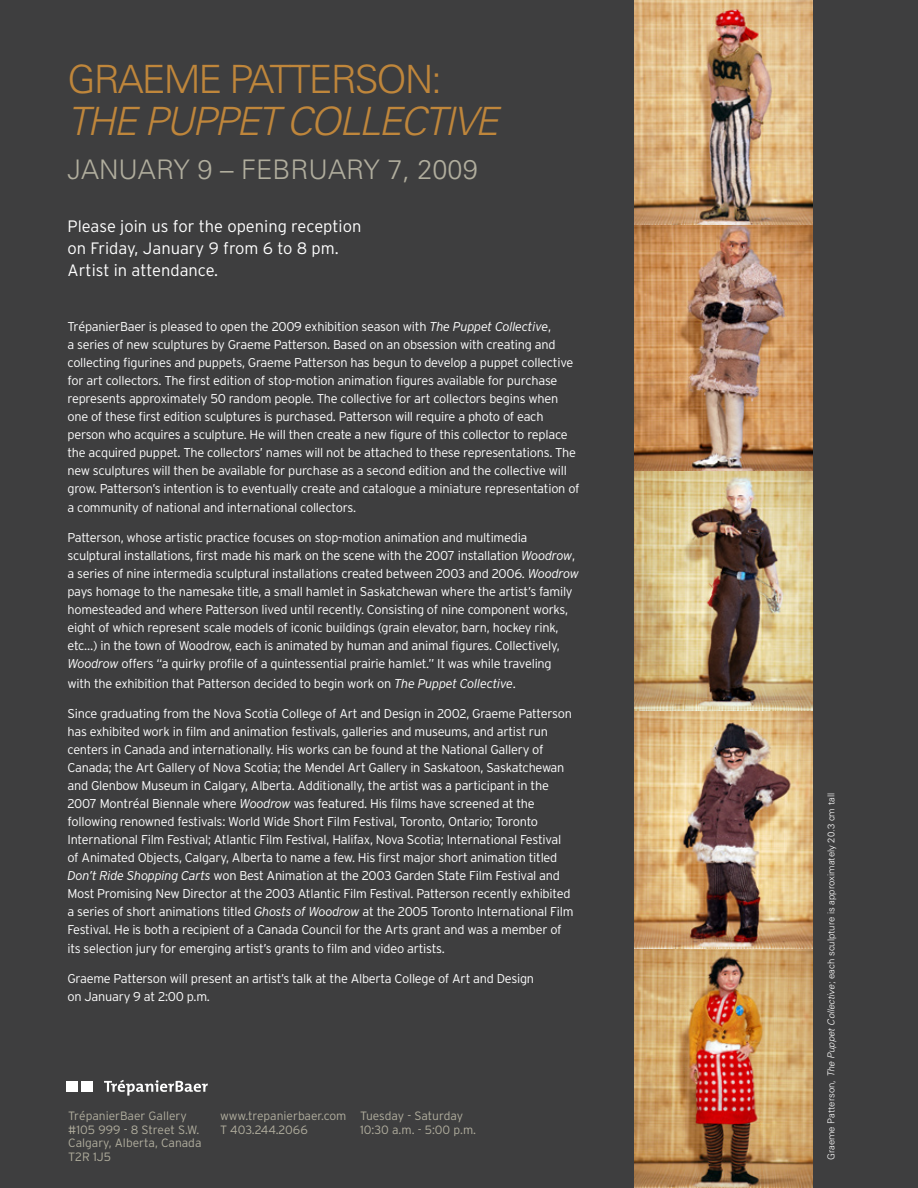
<style>
.page{position:relative;width:918px;height:1188px;background:#3e3e3f}
.page>*{position:absolute;margin:0;border:0;box-sizing:border-box;transform-origin:0 0}
.t1{font:italic 300 39px/42px "Univers";letter-spacing:-.05em;color:#bf863b}
.t2{font:300 27px "Univers";color:#b1ae9e}
.t3{font:300 16.5px/22.4px "Interstate";color:#fff}
.t4{font:300 12.75px/18px "Interstate";letter-spacing:-.02em;color:#fff}
.t5{font:300 12px "Interstate";color:#b1ae9e}
.t6{font:300 9.6px "Univers";color:#fff}
.s1{font-style:normal}
.s2{font-style:italic}
</style>
<div class="page">
<img style="left:634px;top:0;width:178px;height:234px">
<img style="left:635px;top:226px;width:177px;height:245px">
<img style="left:634px;top:471px;width:178px;height:467px">
<img style="left:634px;top:938px;width:178px;height:250px">
<div style="left:66px;top:1081px;width:11px;height:11px;background:#fff"></div>
<div style="left:81px;top:1081px;width:11px;height:11px;background:#fff"></div>
<svg style="left:104px;top:1080px;width:104px;height:16px"></svg>
<p class="t1" style="left:68px;top:57px;width:433px"><span class="s1">GRAEME PATTERSON:<br></span>THE PUPPET COLLECTIVE</p>
<p class="t2" style="left:68px;top:153px;width:412px">JANUARY 9 – FEBRUARY 7, 2009</p>
<p class="t3" style="left:68px;top:214px;width:295px">Please join us for the opening reception on Friday, January 9 from 6 to 8 pm.<br>Artist in attendance.</p>
<p class="t4" style="left:68px;top:317px;width:514px">TrépanierBaer is pleased to open the 2009 exhibition season with <span class="s2">The Puppet Collective</span>,<br>a series of new sculptures by Graeme Patterson. Based on an obsession with creating and collecting figurines and puppets, Graeme Patterson has begun to develop a puppet collective for art collectors. The first edition of stop-motion animation figures available for purchase represents approximately 50 random people. The collective for art collectors begins when one of these first edition sculptures is purchased. Patterson will require a photo of each person who acquires a sculpture. He will then create a new figure of this collector to replace the acquired puppet. The collectors’ names will not be attached to these representations. The new sculptures will then be available for purchase as a second edition and the collective will grow. Patterson’s intention is to eventually create and catalogue a miniature representation of</p>
<p class="t4" style="left:68px;top:499px;width:290px">a community of national and international collectors.</p>
<p class="t4" style="left:68px;top:529px;width:513px">Patterson, whose artistic practice focuses on stop-motion animation and multimedia sculptural installations, first made his mark on the scene with the 2007 installation <span class="s2">Woodrow</span>, a series of nine intermedia sculptural installations created between 2003 and 2006. <span class="s2">Woodrow </span>pays homage to the namesake title, a small hamlet in Saskatchewan where the artist’s family homesteaded and where Patterson lived until recently. Consisting of nine component works, eight of which represent scale models of iconic buildings (grain elevator, barn, hockey rink, etc…) in the town of Woodrow, each is animated by human and animal figures. Collectively, <span class="s2">Woodrow</span> offers “a quirky profile of a quintessential prairie hamlet.” It was while traveling</p>
<p class="t4" style="left:68px;top:674px;width:450px">with the exhibition that Patterson decided to begin work on <span class="s2">The Puppet Collective</span>.</p>
<p class="t4" style="left:68px;top:704px;width:508px">Since graduating from the Nova Scotia College of Art and Design in 2002, Graeme Patterson has exhibited work in film and animation festivals, galleries and museums, and artist run centers in Canada and internationally. His works can be found at the National Gallery of Canada; the Art Gallery of Nova Scotia; the Mendel Art Gallery in Saskatoon, Saskatchewan and Glenbow Museum in Calgary, Alberta. Additionally, the artist was a participant in the 2007 Montréal Biennale where <span class="s2">Woodrow</span> was featured. His films have screened at the following renowned festivals: World Wide Short Film Festival, Toronto, Ontario; Toronto International Film Festival; Atlantic Film Festival, Halifax, Nova Scotia; International Festival of Animated Objects, Calgary, Alberta to name a few. His first major short animation titled <span class="s2">Don’t Ride Shopping Carts</span> won Best Animation at the 2003 Garden State Film Festival and Most Promising New Director at the 2003 Atlantic Film Festival. Patterson recently exhibited a series of short animations titled <span class="s2">Ghosts of Woodrow</span> at the 2005 Toronto International Film Festival. He is both a recipient of a Canada Council for the Arts grant and was a member of</p>
<p class="t4" style="left:68px;top:940px;width:379px">its selection jury for emerging artist’s grants to film and video artists.</p>
<p class="t4" style="left:68px;top:970px;width:468px">Graeme Patterson will present an artist’s talk at the Alberta College of Art and Design on January 9 at 2:00 p.m.</p>
<p class="t5" style="left:68px;top:1109px;width:120px">TrépanierBaer Gallery</p>
<p class="t5" style="left:68px;top:1123px;width:133px">#105 999 - 8 Street S.W.</p>
<p class="t5" style="left:68px;top:1137px;width:135px">Calgary, Alberta, Canada</p>
<p class="t5" style="left:68px;top:1150px;width:44px">T2R 1J5</p>
<p class="t5" style="left:220px;top:1109px;width:128px">www.trepanierbaer.com</p>
<p class="t5" style="left:220px;top:1123px;width:89px">T 403.244.2066</p>
<p class="t5" style="left:360px;top:1109px;width:105px">Tuesday - Saturday</p>
<p class="t5" style="left:360px;top:1123px;width:118px">10:30 a.m. - 5:00 p.m.</p>
<p class="t6" style="left:825px;top:1160px;width:368px;rotate:-90deg">GRAEME PATTERSON, <span class="s2">THE PUPPET COLLECTIVE</span>; EACH SCULPTURE IS APPROXIMATELY 20.3 CM TALL</p>
</div>
